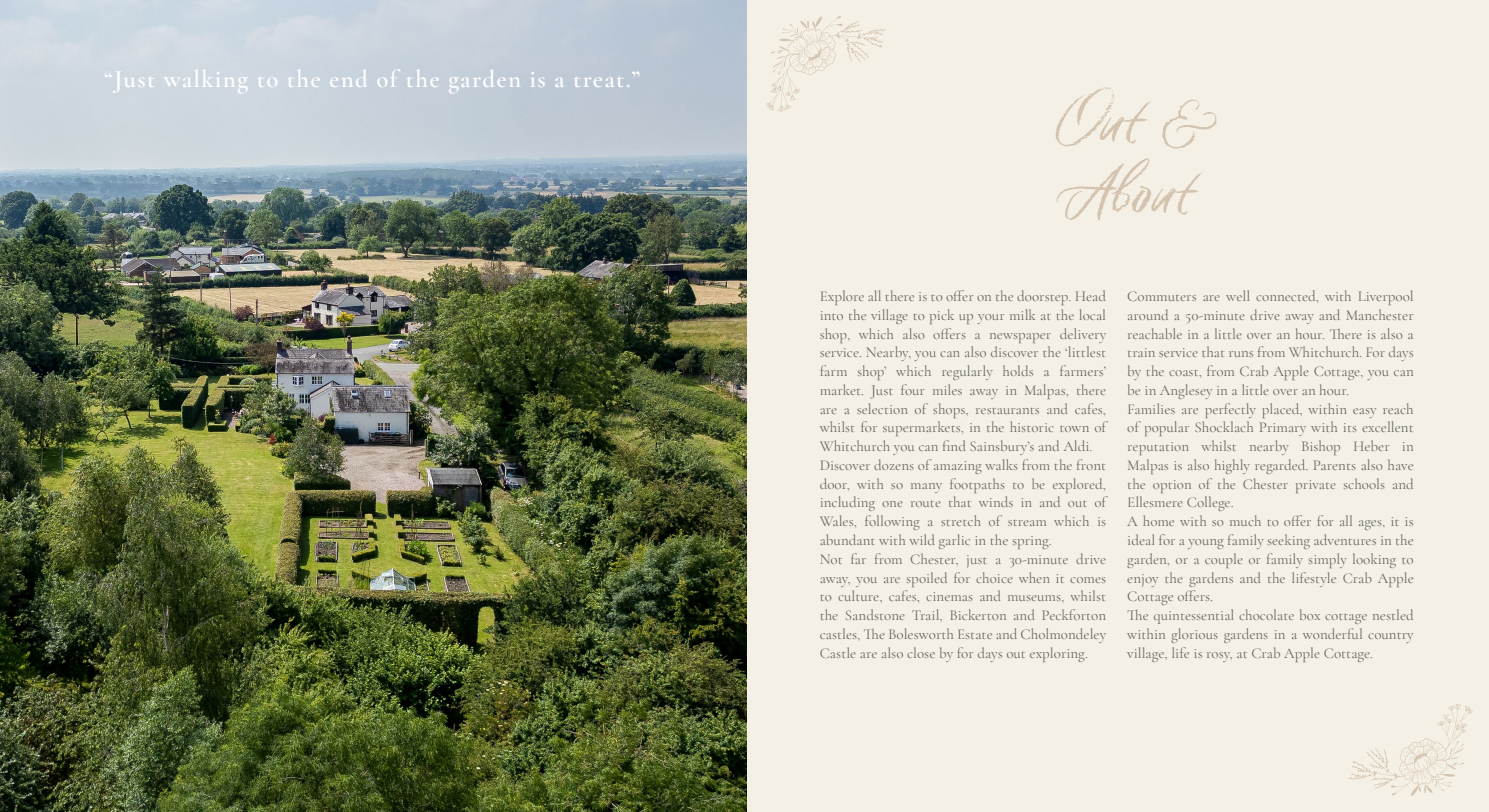
<style>
.page{position:relative;width:1489px;height:812px;background:#fff}
.page>*{position:absolute;margin:0;border:0;box-sizing:border-box;transform-origin:0 0}
.t1{font:61.25px/71.2px "Six Hands Chalk";color:#d4c3af;text-align:center}
.t2{font:600 25px "Cormorant Garamond";letter-spacing:.05em;color:#fff}
.t3{font:15px/18.8px "Cormorant Garamond";color:#646764}
</style>
<div class="page">
<div style="left:0;top:0;width:1488px;height:811px;background:#f5f0e5"></div>
<img style="left:0;top:0;width:746px;height:811px">
<svg style="left:1348px;top:704px;width:124px;height:92px"></svg>
<svg style="left:766px;top:16px;width:119px;height:95px"></svg>
<h2 class="t2" style="left:105px;top:63px;width:537px">“Just walking to the end of the garden is a treat.”</h2>
<h1 class="t1" style="left:1047px;top:83px;width:163px">Out &amp;<br>About</h1>
<p class="t3" style="left:819px;top:287px;width:288px">Explore all there is to offer on the doorstep. Head into the village to pick up your milk at the local shop, which also offers a newspaper delivery service. Nearby, you can also discover the ‘littlest farm shop’ which regularly holds a farmers’ market. Just four miles away in Malpas, there are a selection of shops, restaurants and cafes, whilst for supermarkets, in the historic town of Whitchurch you can find Sainsbury’s and Aldi.<br>Discover dozens of amazing walks from the front door, with so many footpaths to be explored, including one route that winds in and out of Wales, following a stretch of stream which is abundant with wild garlic in the spring.<br>Not far from Chester, just a 30-minute drive away, you are spoiled for choice when it comes to culture, cafes, cinemas and museums, whilst the Sandstone Trail, Bickerton and Peckforton castles, The Bolesworth Estate and Cholmondeley Castle are also close by for days out exploring.</p>
<p class="t3" style="left:1127px;top:287px;width:288px">Commuters are well connected, with Liverpool around a 50-minute drive away and Manchester reachable in a little over an hour. There is also a train service that runs from Whitchurch. For days by the coast, from Crab Apple Cottage, you can be in Anglesey in a little over an hour.<br>Families are perfectly placed, within easy reach of popular Shocklach Primary with its excellent reputation whilst nearby Bishop Heber in Malpas is also highly regarded. Parents also have the option of the Chester private schools and Ellesmere College.<br>A home with so much to offer for all ages, it is ideal for a young family seeking adventures in the garden, or a couple or family simply looking to enjoy the gardens and the lifestyle Crab Apple Cottage offers.<br>The quintessential chocolate box cottage nestled within glorious gardens in a wonderful country village, life is rosy, at Crab Apple Cottage.</p>
</div>
